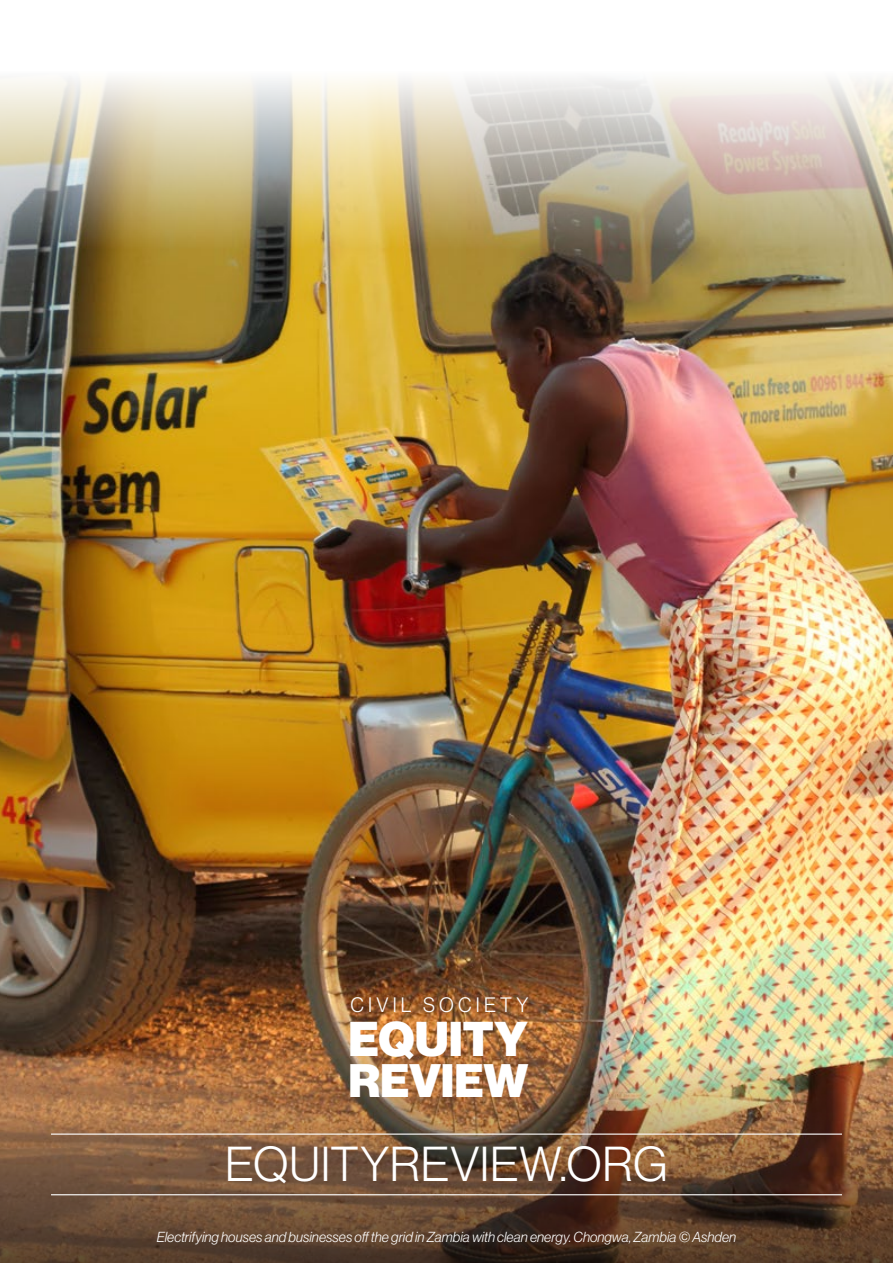
<style>
.page{position:relative;width:893px;height:1263px;background:#fff}
.page>*{position:absolute;margin:0;border:0;box-sizing:border-box;transform-origin:0 0}
.Body{font:48px "N Haas Grotesk DS Pro 45 Lt";letter-spacing:.01em;color:#fff}
.t1{font:900 47.85px "Neue Haas Display";color:#fff}
.t2{font:900 45.9px "Neue Haas Display";color:#fff}
.t3{font:20.4px "N Haas Grotesk DS Pro 45 Lt";letter-spacing:.21em;color:#fff}
.image_caption{font:14.25px "N Haas Grotesk DS Pro 46 Lt It";letter-spacing:.005em;color:#fff}
</style>
<div class="page">
<img style="left:0;top:249px;width:893px;height:805px">
<img style="left:0;top:1054px;width:893px;height:209px">
<hr style="left:51px;top:1133px;width:791px;height:2px;background:#fff">
<hr style="left:51px;top:1194px;width:791px;height:1px;background:#fff">
<img style="left:0;top:78px;width:893px;height:171px">
<p class="t3" style="left:350px;top:994px;width:180px">CIVIL SOCIETY</p>
<p class="t1" style="left:349px;top:1011px;width:181px">EQUITY</p>
<p class="t2" style="left:348px;top:1054px;width:181px">REVIEW</p>
<p class="Body" style="left:225px;top:1137px;width:444px">EQUITYREVIEW.ORG</p>
<p class="image_caption" style="left:157px;top:1229px;width:581px">Electrifying houses and businesses off the grid in Zambia with clean energy. Chongwa, Zambia © Ashden</p>
</div>
